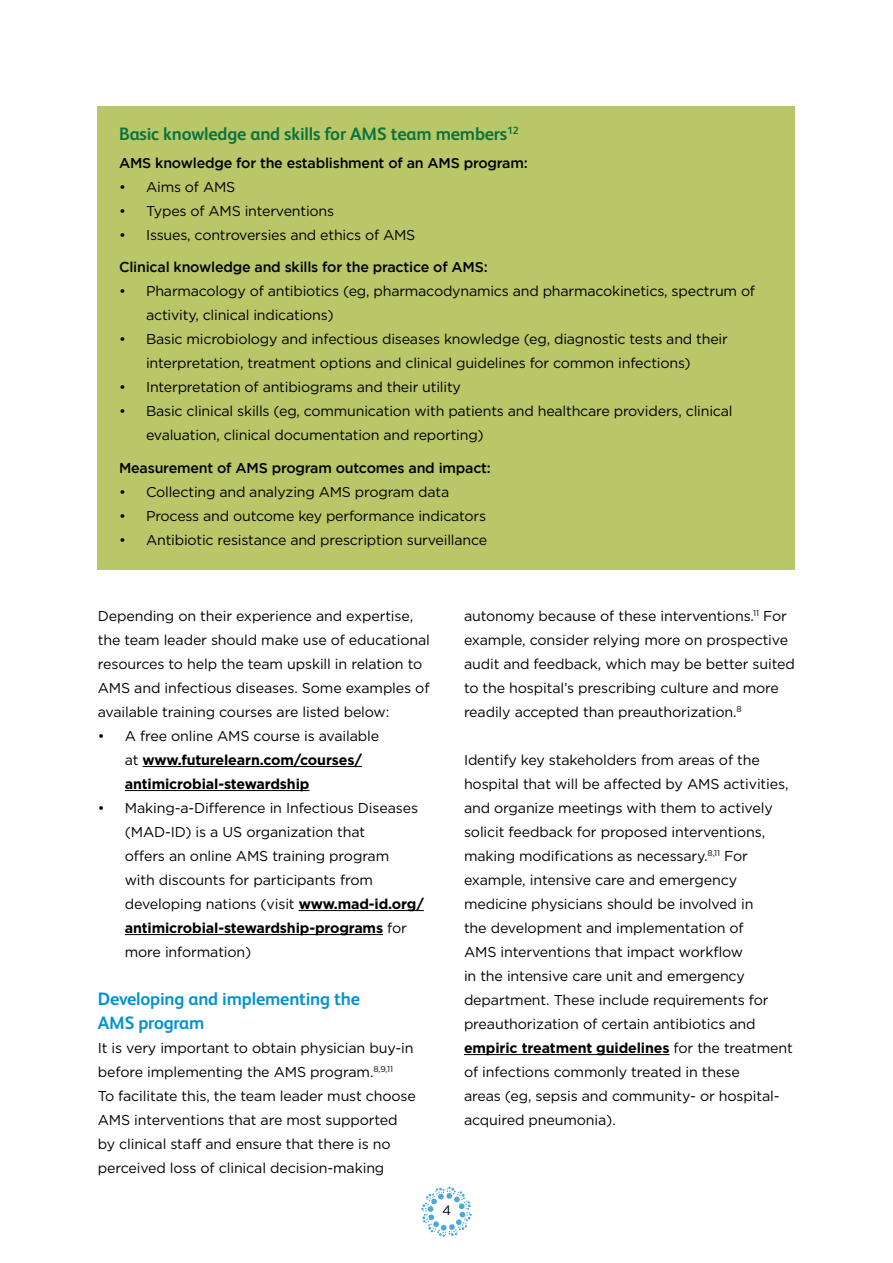
<style>
.page{position:relative;width:893px;height:1263px;background:#fff}
.page>*{position:absolute;margin:0;border:0;box-sizing:border-box;transform-origin:0 0}
.t1{font:700 18px "FS Albert";letter-spacing:-.01em;color:#0c733e}
.t2{font:700 18px/24px "FS Albert";letter-spacing:-.01em;color:#0093d0}
.t3{font:14.25px/24px "Gotham";letter-spacing:-.01em;color:#000}
.t4{font:500 14.25px "Gotham";letter-spacing:-.015em;color:#000}
.t5{font:700 14.25px/24px "Gotham";letter-spacing:-.01em;color:#000}
.t6{font:13.5px "Gotham";color:#000}
.s1{font-weight:400}
.s2{font-weight:700}
</style>
<div class="page">
<svg style="left:421px;top:1186px;width:51px;height:51px"></svg>
<hr style="left:143px;top:766px;width:219px;height:1px;background:#000">
<hr style="left:125px;top:790px;width:184px;height:1px;background:#000">
<hr style="left:299px;top:910px;width:125px;height:1px;background:#000">
<hr style="left:125px;top:934px;width:258px;height:1px;background:#000">
<hr style="left:464px;top:1054px;width:205px;height:1px;background:#000">
<div style="left:98px;top:106px;width:697px;height:464px;background:#b9c768"></div>
<p class="t1" style="left:119px;top:121px;width:401px">Basic knowledge and skills for AMS team members<sup>12</sup></p>
<p class="t4" style="left:119px;top:155px;width:410px">AMS knowledge for the establishment of an AMS program:</p>
<p class="t3" style="left:119px;top:175px;width:118px">• Aims of AMS</p>
<p class="t3" style="left:119px;top:199px;width:217px">• Types of AMS interventions</p>
<p class="t3" style="left:119px;top:223px;width:298px">• Issues, controversies and ethics of AMS</p>
<p class="t4" style="left:119px;top:259px;width:370px">Clinical knowledge and skills for the practice of AMS:</p>
<p class="t3" style="left:146px;top:279px;width:611px;text-indent:-27px">• Pharmacology of antibiotics (eg, pharmacodynamics and pharmacokinetics, spectrum of activity, clinical indications)</p>
<p class="t3" style="left:146px;top:327px;width:583px;text-indent:-27px">• Basic microbiology and infectious diseases knowledge (eg, diagnostic tests and their interpretation, treatment options and clinical guidelines for common infections)</p>
<p class="t3" style="left:119px;top:375px;width:343px">• Interpretation of antibiograms and their utility</p>
<p class="t3" style="left:146px;top:399px;width:588px;text-indent:-27px">• Basic clinical skills (eg, communication with patients and healthcare providers, clinical evaluation, clinical documentation and reporting)</p>
<p class="t4" style="left:119px;top:460px;width:373px">Measurement of AMS program outcomes and impact:</p>
<p class="t3" style="left:119px;top:479px;width:332px">• Collecting and analyzing AMS program data</p>
<p class="t3" style="left:119px;top:503px;width:369px">• Process and outcome key performance indicators</p>
<p class="t3" style="left:119px;top:527px;width:370px">• Antibiotic resistance and prescription surveillance</p>
<p class="t3" style="left:98px;top:603px;width:334px">Depending on their experience and expertise, the team leader should make use of educational resources to help the team upskill in relation to AMS and infectious diseases. Some examples of available training courses are listed below:</p>
<p class="t5" style="left:125px;top:723px;width:256px;text-indent:-27px"><span class="s1">• A free online AMS course is available at</span> www.futurelearn.com/courses/ antimicrobial-stewardship</p>
<p class="t3" style="left:125px;top:795px;width:301px;text-indent:-27px">• Making-a-Difference in Infectious Diseases (MAD-ID) is a US organization that<br>offers an online AMS training program<br>with discounts for participants from developing nations (visit <span class="s2">www.mad-id.org/ antimicrobial-stewardship-programs</span> for more information)</p>
<p class="t2" style="left:98px;top:986px;width:264px">Developing and implementing the<br>AMS program</p>
<p class="t3" style="left:98px;top:1035px;width:320px">It is very important to obtain physician buy-in before implementing the AMS program.<sup>8,9,11<br></sup>To facilitate this, the team leader must choose AMS interventions that are most supported by clinical staff and ensure that there is no perceived loss of clinical decision-making</p>
<p class="t6" style="left:442px;top:1202px;width:11px">4</p>
<p class="t3" style="left:464px;top:603px;width:332px">autonomy because of these interventions.<sup>11</sup> For example, consider relying more on prospective audit and feedback, which may be better suited to the hospital’s prescribing culture and more readily accepted than preauthorization.<sup>8</sup></p>
<p class="t3" style="left:464px;top:747px;width:330px">Identify key stakeholders from areas of the hospital that will be affected by AMS activities, and organize meetings with them to actively solicit feedback for proposed interventions, making modifications as necessary.<sup>8,11</sup> For example, intensive care and emergency medicine physicians should be involved in<br>the development and implementation of<br>AMS interventions that impact workflow<br>in the intensive care unit and emergency department. These include requirements for preauthorization of certain antibiotics and <span class="s2">empiric treatment guidelines</span> for the treatment of infections commonly treated in these<br>areas (eg, sepsis and community- or hospital&shy;acquired pneumonia).</p>
</div>
